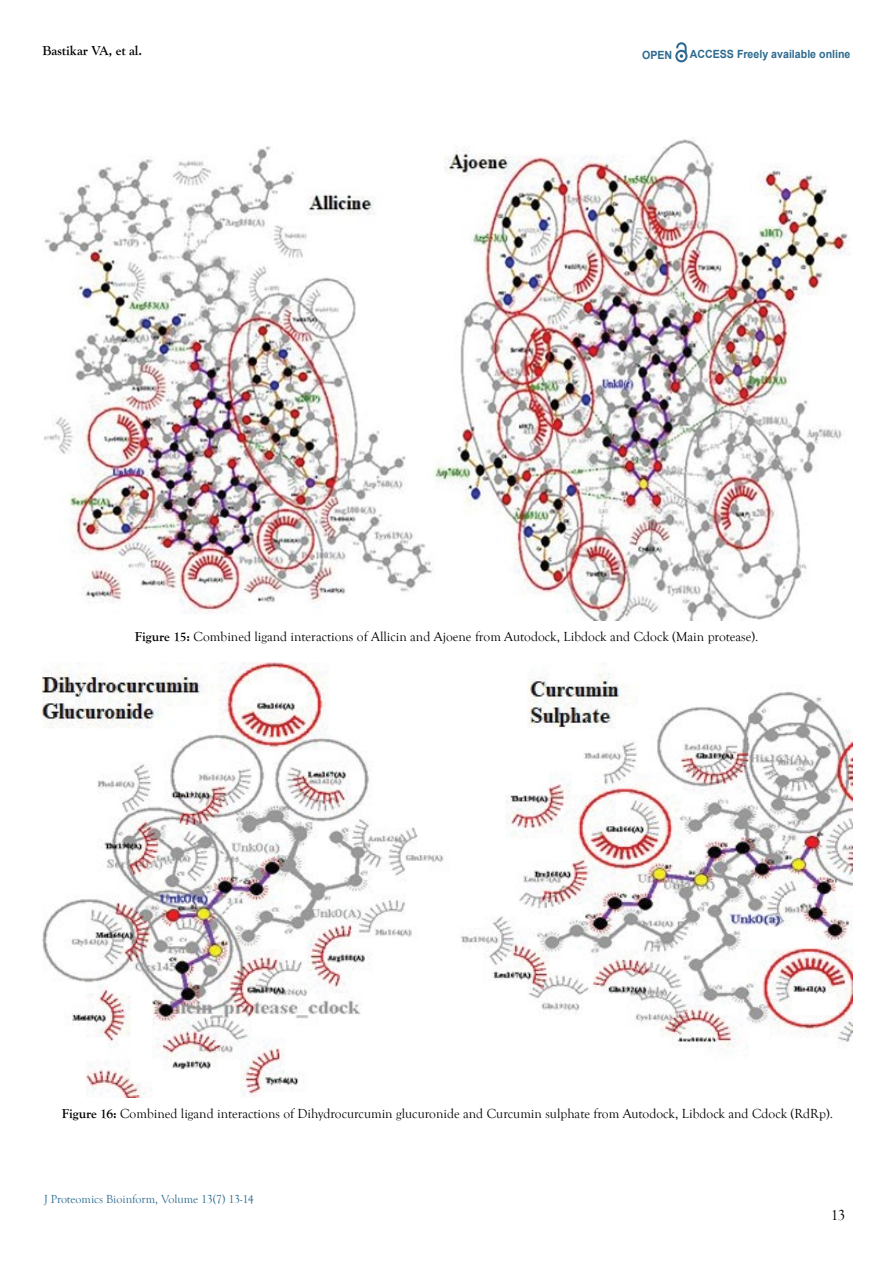
<style>
.page{position:relative;width:893px;height:1263px;background:#fff}
.page>*{position:absolute;margin:0;border:0;box-sizing:border-box;transform-origin:0 0}
.t1{font:15px "Goudy Old Style T";color:#000}
.t2{font:13.5px "Goudy Old Style T";color:#000}
.t3{font:700 13.5px "Goudy Old Style T";color:#000}
.t4{font:12px "Goudy Old Style T";color:#2c6b8f}
.t5{font:700 11.25px "Arial";color:#2d6a8e;scale:.94 1}
.s1{font-weight:700}
</style>
<div class="page">
<svg style="left:675px;top:43px;width:12px;height:19px"></svg>
<img style="left:44px;top:137px;width:804px;height:484px">
<img style="left:43px;top:663px;width:809px;height:435px">
<p class="t3" style="left:43px;top:43px;width:101px">Bastikar VA, et al.</p>
<p class="t5" style="left:642px;top:47px;width:34px">OPEN</p>
<p class="t5" style="left:690px;top:46px;width:172px">ACCESS Freely available online</p>
<p class="t2" style="left:135px;top:629px;width:625px"><span class="s1">Figure 15:</span> Combined ligand interactions of Allicin and Ajoene from Autodock, Libdock and Cdock (Main protease).</p>
<p class="t2" style="left:62px;top:1106px;width:773px"><span class="s1">Figure 16:</span> Combined ligand interactions of Dihydrocurcumin glucuronide and Curcumin sulphate from Autodock, Libdock and Cdock (RdRp).</p>
<p class="t4" style="left:44px;top:1192px;width:211px">J Proteomics Bioinform, Volume 13(7) 13-14</p>
<p class="t1" style="left:831px;top:1207px;width:16px">13</p>
</div>
